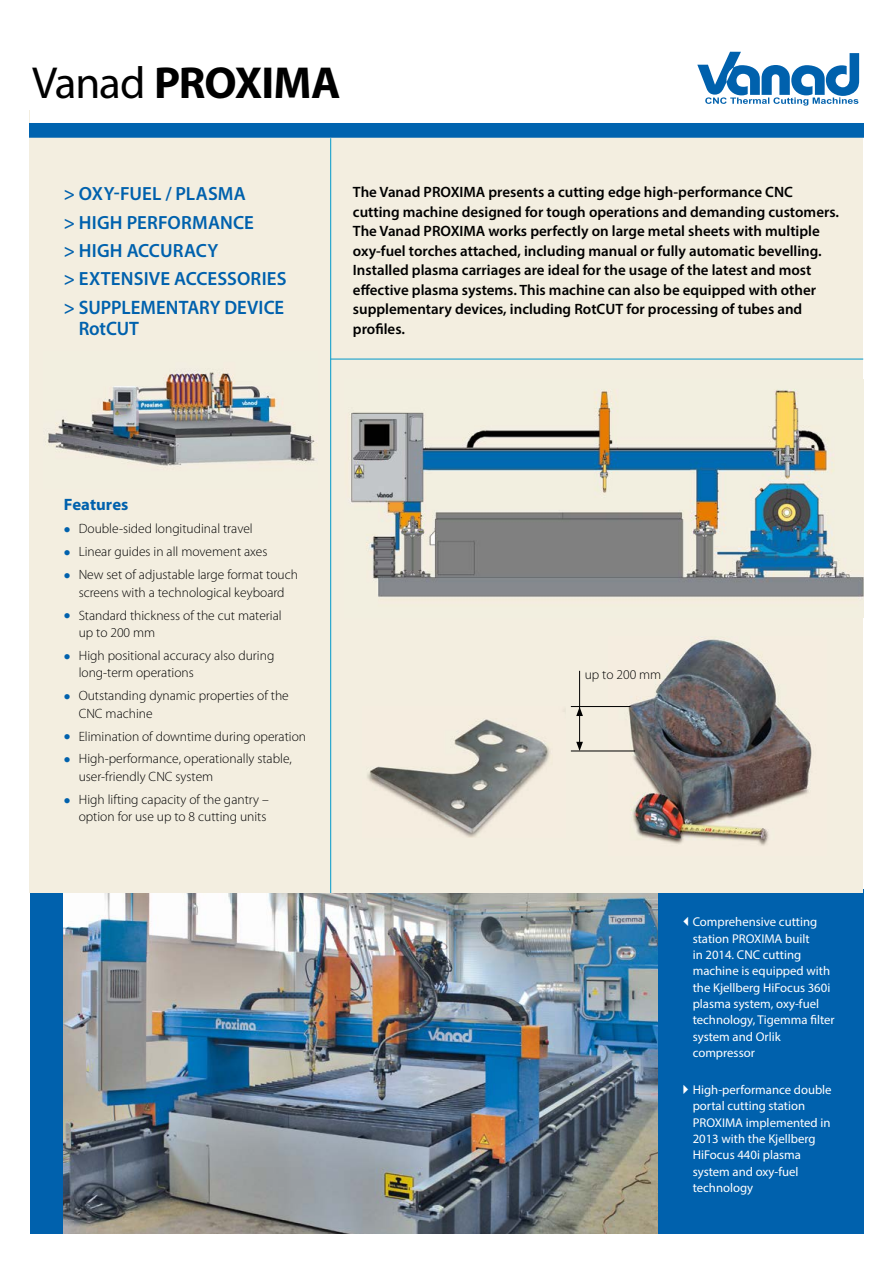
<style>
.page{position:relative;width:893px;height:1263px;background:#fff}
.page>*{position:absolute;margin:0;border:0;box-sizing:border-box;transform-origin:0 0}
.t1{font:700 45px "Myriad Pro";letter-spacing:-.02em;color:#000}
.t2{font:600 19.5px/21px "Myriad Pro";color:#0061ad;scale:.96 1}
.t3{font:600 19.2px/28.2px "Myriad Pro";letter-spacing:.01em;color:#0061ad}
.t4{font:700 16.5px "Myriad Pro";letter-spacing:.005em;color:#0061ad}
.t5{font:600 15px/19.5px "Myriad Pro";color:#000}
.t6{font:300 13.5px/23px "Myriad Pro";color:#000}
.t7{font:12.75px/16.4px "Myriad Pro";color:#fff}
.s1{font-weight:400}
</style>
<div class="page">
<div style="left:30px;top:889px;width:833px;height:344px;background:#0061ad"></div>
<div style="left:30px;top:111px;width:833px;height:782px;background:#f3eee0"></div>
<svg style="left:30px;top:111px;width:833px;height:70px"></svg>
<svg style="left:697px;top:52px;width:162px;height:54px"></svg>
<hr style="left:331px;top:359px;width:532px;height:1px;background:#0098ca">
<hr style="left:330px;top:138px;width:1px;height:843px;background:#0098ca">
<img style="left:47px;top:370px;width:269px;height:96px">
<img style="left:367px;top:719px;width:183px;height:119px">
<img style="left:608px;top:639px;width:204px;height:207px">
<hr style="left:571px;top:706px;width:59px;height:1px;background:#000">
<hr style="left:571px;top:751px;width:64px;height:1px;background:#000">
<hr style="left:579px;top:714px;width:1px;height:30px;background:#000">
<svg style="left:576px;top:742px;width:7px;height:9px"></svg>
<svg style="left:576px;top:707px;width:7px;height:9px"></svg>
<hr style="left:579px;top:671px;width:1px;height:38px;background:#000">
<img style="left:64px;top:893px;width:594px;height:340px">
<img style="left:349px;top:389px;width:514px;height:210px">
<h1 class="t1" style="left:32px;top:53px;width:310px"><span class="s1">Vanad</span> PROXIMA</h1>
<p class="t3" style="left:64px;top:179px;width:224px">&gt; OXY-FUEL / PLASMA<br>&gt; HIGH PERFORMANCE<br>&gt; HIGH ACCURACY<br>&gt; EXTENSIVE ACCESSORIES</p>
<h2 class="t2" style="left:79px;top:296px;width:216px;text-indent:-15px">&gt; SUPPLEMENTARY DEVICE<br>RotCUT</h2>
<p class="t5" style="left:353px;top:182px;width:488px">The Vanad PROXIMA presents a cutting edge high-performance CNC cutting machine designed for tough operations and demanding customers.<br>The Vanad PROXIMA works perfectly on large metal sheets with multiple oxy-fuel torches attached, including manual or fully automatic bevelling.<br>Installed plasma carriages are ideal for the usage of the latest and most effective plasma systems. This machine can also be equipped with other supplementary devices, including RotCUT for processing of tubes and profiles.</p>
<p class="t4" style="left:64px;top:493px;width:66px">Features</p>
<p class="t6" style="left:79px;top:517px;width:221px">Double-sided longitudinal travel<br>Linear guides in all movement axes<br>New set of adjustable large format touch</p>
<p class="t6" style="left:79px;top:580px;width:207px">screens with a technological keyboard<br>Standard thickness of the cut material</p>
<p class="t6" style="left:79px;top:621px;width:197px">up to 200 mm<br>High positional accuracy also during</p>
<p class="t6" style="left:79px;top:661px;width:212px">long-term operations<br>Outstanding dynamic properties of the</p>
<p class="t6" style="left:79px;top:701px;width:229px">CNC machine<br>Elimination of downtime during operation<br>High-performance, operationally stable,</p>
<p class="t6" style="left:79px;top:765px;width:192px">user-friendly CNC system<br>High lifting capacity of the gantry –</p>
<p class="t6" style="left:79px;top:805px;width:189px">option for use up to 8 cutting units</p>
<p class="t6" style="left:585px;top:663px;width:78px">up to 200 mm</p>
<p class="t7" style="left:693px;top:913px;width:144px">Comprehensive cutting station PROXIMA built<br>in 2014. CNC cutting machine is equipped with the Kjellberg HiFocus 360i plasma system, oxy-fuel technology, Tigemma filter system and Orlik compressor</p>
<p class="t7" style="left:693px;top:1081px;width:140px">High-performance double portal cutting station<br>PROXIMA implemented in<br>2013 with the Kjellberg<br>HiFocus 440i plasma system and oxy-fuel technology</p>
</div>
